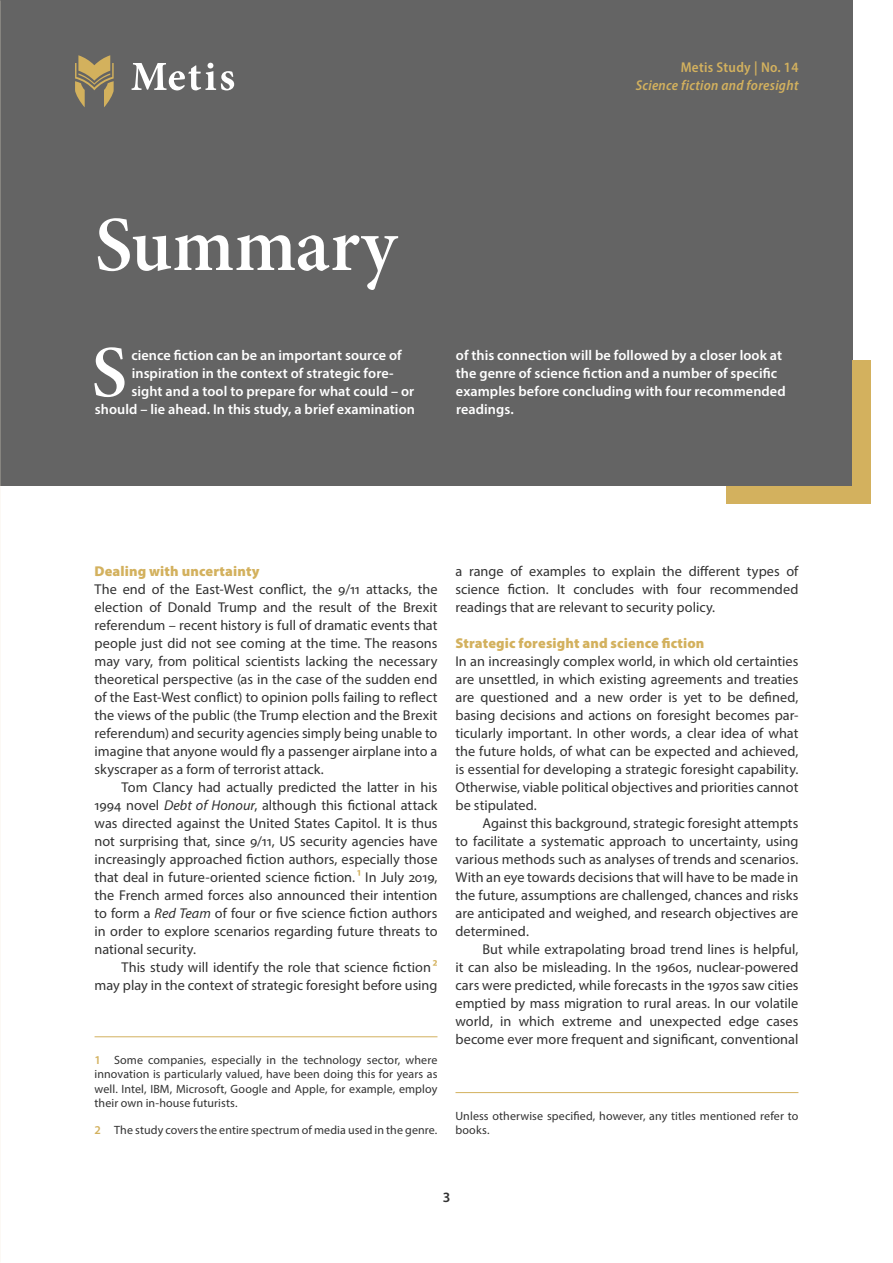
<style>
.page{position:relative;width:893px;height:1263px;background:#fff}
.page>*{position:absolute;margin:0;border:0;box-sizing:border-box;transform-origin:0 0}
.t1{font:600 78px "Minion 3 Subhead";color:#fff}
.t2{font:600 73.35px "Minion 3 Subhead";color:#fff}
.t3{font:14.25px/18px "Myriad Pro";color:#323232;text-align:justify}
.t4{font:600 14.25px/18px "Myriad Pro";letter-spacing:.005em;color:#fff}
.t5{font:900 14.25px "Myriad Pro";letter-spacing:.01em;color:#d3b15e}
.t6{font:italic 600 semi-condensed 14.25px "Myriad Pro";letter-spacing:.02em;color:#d3b15e}
.t7{font:600 semi-condensed 14.25px "Myriad Pro";letter-spacing:.02em;color:#d3b15e}
.t8{font:600 14.25px "Myriad Pro";color:#323232}
.t9{font:12px/14.4px "Myriad Pro";letter-spacing:.01em;color:#323232;text-align:justify}
.s1{font-style:italic}
.s2{font-weight:600;color:#d3b15e}
</style>
<div class="page">
<div style="left:0;top:0;width:852px;height:486px;background:#646464"></div>
<div style="left:852px;top:360px;width:18px;height:144px;background:#d3b15e"></div>
<div style="left:726px;top:486px;width:144px;height:18px;background:#d3b15e"></div>
<hr style="left:94px;top:1036px;width:343px;height:1px;background:#d3b15e">
<hr style="left:455px;top:1092px;width:343px;height:1px;background:#d3b15e">
<svg style="left:0;top:0;width:1px;height:486px"></svg>
<svg style="left:132px;top:63px;width:102px;height:27px"></svg>
<svg style="left:75px;top:55px;width:39px;height:52px"></svg>
<p class="t7" style="left:680px;top:58px;width:119px">Metis Study | No. 14</p>
<p class="t6" style="left:635px;top:76px;width:164px">Science fiction and foresight</p>
<h1 class="t1" style="left:94px;top:191px;width:303px">Summary</h1>
<h2 class="t2" style="left:91px;top:322px;width:37px">S</h2>
<p class="t4" style="left:131px;top:346px;width:272px">cience fiction can be an important source of</p>
<p class="t4" style="left:132px;top:364px;width:263px">inspiration in the context of strategic fore-</p>
<p class="t4" style="left:132px;top:382px;width:284px">sight and a tool to prepare for what could – or</p>
<p class="t4" style="left:95px;top:400px;width:321px">should – lie ahead. In this study, a brief examination</p>
<p class="t4" style="left:456px;top:346px;width:331px">of this connection will be followed by a closer look at the genre of science fiction and a number of specific examples before concluding with four recommended readings.</p>
<p class="t5" style="left:94px;top:562px;width:166px">Dealing with uncertainty</p>
<p class="t3" style="left:94px;top:580px;width:344px">The end of the East-West conflict, the 9/11 attacks, the election of Donald Trump and the result of the Brexit referendum – recent history is full of dramatic events that people just did not see coming at the time. The reasons may vary, from political scientists lacking the necessary theoretical perspective (as in the case of the sudden end of the East-West conflict) to opinion polls failing to reflect the views of the public (the Trump election and the Brexit referendum) and security agencies simply being unable to imagine that anyone would fly a passenger airplane into a skyscraper as a form of terrorist attack.</p>
<p class="t3" style="left:94px;top:778px;width:344px;text-indent:27px">Tom Clancy had actually predicted the latter in his 1994 novel <span class="s1">Debt of Honour</span>, although this fictional attack was directed against the United States Capitol. It is thus not surprising that, since 9/11, US security agencies have increasingly approached fiction authors, especially those that deal in future-oriented science fiction.<span class="s2">1</span> In July 2019, the French armed forces also announced their intention to form a <span class="s1">Red Team</span> of four or five science fiction authors in order to explore scenarios regarding future threats to national security.</p>
<p class="t3" style="left:94px;top:958px;width:344px;text-align:right">This study will identify the role that science fiction<span class="s2">2 </span>may play in the context of strategic foresight before using</p>
<p class="t9" style="left:94px;top:1052px;width:344px"><span class="s2">1</span> Some companies, especially in the technology sector, where innovation is particularly valued, have been doing this for years as well. Intel, IBM, Microsoft, Google and Apple, for example, employ their own in-house futurists.</p>
<p class="t9" style="left:94px;top:1123px;width:344px"><span class="s2">2</span> The study covers the entire spectrum of media used in the genre.</p>
<p class="t3" style="left:455px;top:562px;width:344px">a range of examples to explain the different types of science fiction. It concludes with four recommended readings that are relevant to security policy.</p>
<p class="t5" style="left:455px;top:634px;width:250px">Strategic foresight and science fiction</p>
<p class="t3" style="left:455px;top:652px;width:344px">In an increasingly complex world, in which old certainties are unsettled, in which existing agreements and treaties are questioned and a new order is yet to be defined, basing decisions and actions on foresight becomes par&shy;ticularly important. In other words, a clear idea of what the future holds, of what can be expected and achieved, is essential for developing a strategic foresight capability.<br>Otherwise, viable political objectives and priorities cannot be stipulated.</p>
<p class="t3" style="left:455px;top:814px;width:344px;text-indent:27px">Against this background, strategic foresight attempts to facilitate a systematic approach to uncertainty, using various methods such as analyses of trends and scenarios.<br>With an eye towards decisions that will have to be made in the future, assumptions are challenged, chances and risks are anticipated and weighed, and research objectives are determined.</p>
<p class="t3" style="left:455px;top:940px;width:344px;text-indent:27px">But while extrapolating broad trend lines is helpful, it can also be misleading. In the 1960s, nuclear-powered cars were predicted, while forecasts in the 1970s saw cities emptied by mass migration to rural areas. In our volatile world, in which extreme and unexpected edge cases become ever more frequent and significant, conventional</p>
<p class="t9" style="left:455px;top:1108px;width:344px">Unless otherwise specified, however, any titles mentioned refer to books.</p>
<p class="t8" style="left:442px;top:1188px;width:9px">3</p>
</div>
